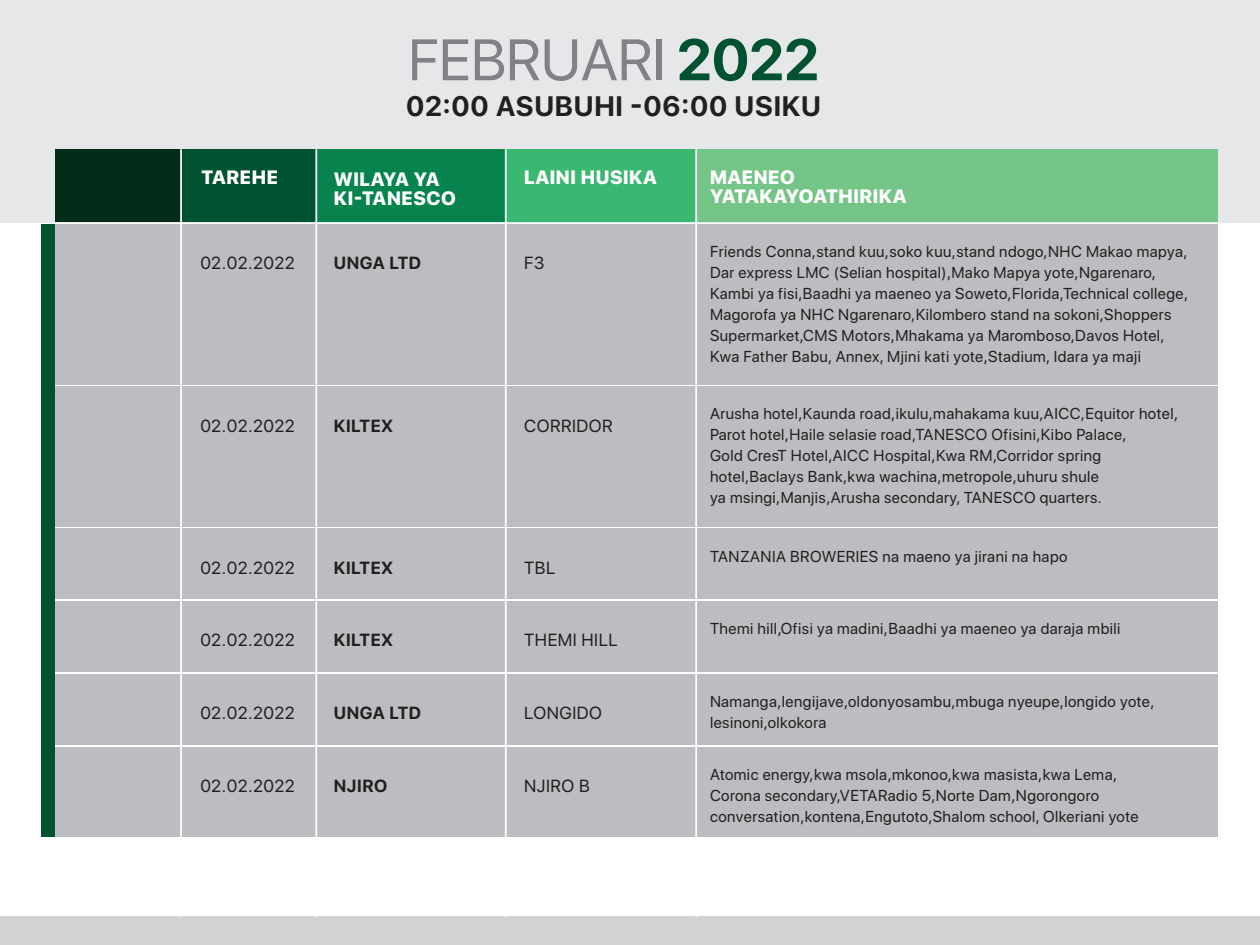
<style>
.page{position:relative;width:1260px;height:945px;background:#fff}
.page>*{position:absolute;margin:0;border:0;box-sizing:border-box;transform-origin:0 0}
.t1{font:58.1px "SF Pro Display";color:#808285}
.t2{font:700 28px "SF Pro Display";letter-spacing:.03em;color:#231f20}
.t3{font:800 19.25px/19.2px "SF Pro Display";letter-spacing:.03em;color:#fff}
.t4{font:17.5px "SF Pro Display";letter-spacing:.03em;color:#231f20}
.t5{font:700 17.5px "SF Pro Display";letter-spacing:.03em;color:#231f20}
.t6{font:15.75px/21px "SF Pro Display";letter-spacing:.03em;color:#231f20}
.s1{font-weight:700;color:#015230}
</style>
<div class="page">
<div style="left:0;top:0;width:1260px;height:222px;background:#e6e7e9"></div>
<div style="left:0;top:917px;width:1260px;height:28px;background:#d1d2d4"></div>
<div style="left:181px;top:149px;width:137px;height:73px;background:#015230"></div>
<div style="left:55px;top:149px;width:126px;height:73px;background:#012c18"></div>
<div style="left:55px;top:224px;width:1163px;height:161px;background:#bcbdc0"></div>
<div style="left:55px;top:387px;width:1163px;height:140px;background:#bcbdc0"></div>
<div style="left:55px;top:529px;width:1163px;height:70px;background:#bcbdc0"></div>
<div style="left:55px;top:601px;width:1163px;height:70px;background:#bcbdc0"></div>
<div style="left:55px;top:674px;width:1163px;height:70px;background:#bcbdc0"></div>
<div style="left:55px;top:747px;width:1163px;height:89px;background:#bcbdc0"></div>
<div style="left:506px;top:149px;width:190px;height:73px;background:#3ab771"></div>
<div style="left:696px;top:149px;width:522px;height:73px;background:#76c588"></div>
<div style="left:316px;top:149px;width:190px;height:73px;background:#07844d"></div>
<div style="left:41px;top:224px;width:14px;height:612px;background:#015230"></div>
<hr style="left:180px;top:149px;width:2px;height:768px;background:#fff">
<hr style="left:315px;top:149px;width:2px;height:768px;background:#fff">
<hr style="left:505px;top:149px;width:2px;height:768px;background:#fff">
<hr style="left:695px;top:149px;width:2px;height:768px;background:#fff">
<h1 class="t1" style="left:408px;top:15px;width:412px">FEBRUARI <span class="s1">2022</span></h1>
<p class="t3" style="left:202px;top:166px;width:78px">TAREHE</p>
<h2 class="t2" style="left:406px;top:90px;width:416px">02:00 ASUBUHI -06:00 USIKU</h2>
<p class="t3" style="left:334px;top:168px;width:123px">WILAYA YA<br>KI-TANESCO</p>
<p class="t3" style="left:524px;top:166px;width:134px">LAINI HUSIKA</p>
<p class="t3" style="left:710px;top:166px;width:198px">MAENEO<br>YATAKAYOATHIRIKA</p>
<p class="t4" style="left:200px;top:249px;width:96px">02.02.2022</p>
<p class="t5" style="left:334px;top:253px;width:89px">UNGA LTD</p>
<p class="t4" style="left:524px;top:249px;width:22px">F3</p>
<p class="t6" style="left:710px;top:241px;width:480px">Friends Conna,stand kuu,soko kuu,stand ndogo,NHC Makao mapya, Dar express LMC (Selian hospital),Mako Mapya yote,Ngarenaro, Kambi ya fisi,Baadhi ya maeneo ya Soweto,Florida,Technical college, Magorofa ya NHC Ngarenaro,Kilombero stand na sokoni,Shoppers Supermarket,CMS Motors,Mhakama ya Maromboso,Davos Hotel, Kwa Father Babu, Annex, Mjini kati yote,Stadium, Idara ya maji</p>
<p class="t4" style="left:200px;top:412px;width:96px">02.02.2022</p>
<p class="t5" style="left:334px;top:415px;width:61px">KILTEX</p>
<p class="t4" style="left:524px;top:412px;width:90px">CORRIDOR</p>
<p class="t6" style="left:710px;top:403px;width:469px">Arusha hotel,Kaunda road,ikulu,mahakama kuu,AICC,Equitor hotel, Parot hotel,Haile selasie road,TANESCO Ofisini,Kibo Palace,<br>Gold CresT Hotel,AICC Hospital,Kwa RM,Corridor spring hotel,Baclays Bank,kwa wachina,metropole,uhuru shule<br>ya msingi,Manjis,Arusha secondary, TANESCO quarters.</p>
<p class="t4" style="left:200px;top:554px;width:96px">02.02.2022</p>
<p class="t5" style="left:334px;top:558px;width:61px">KILTEX</p>
<p class="t4" style="left:524px;top:554px;width:32px">TBL</p>
<p class="t4" style="left:200px;top:627px;width:96px">02.02.2022</p>
<p class="t5" style="left:334px;top:630px;width:61px">KILTEX</p>
<p class="t4" style="left:524px;top:627px;width:95px">THEMI HILL</p>
<p class="t6" style="left:710px;top:546px;width:359px">TANZANIA BROWERIES na maeno ya jirani na hapo</p>
<p class="t6" style="left:710px;top:618px;width:412px">Themi hill,Ofisi ya madini,Baadhi ya maeneo ya daraja mbili</p>
<p class="t4" style="left:200px;top:699px;width:96px">02.02.2022</p>
<p class="t5" style="left:334px;top:703px;width:89px">UNGA LTD</p>
<p class="t4" style="left:524px;top:699px;width:79px">LONGIDO</p>
<p class="t6" style="left:710px;top:691px;width:446px">Namanga,lengijave,oldonyosambu,mbuga nyeupe,longido yote, lesinoni,olkokora</p>
<p class="t4" style="left:200px;top:772px;width:96px">02.02.2022</p>
<p class="t5" style="left:334px;top:776px;width:55px">NJIRO</p>
<p class="t4" style="left:524px;top:772px;width:67px">NJIRO B</p>
<p class="t6" style="left:710px;top:764px;width:430px">Atomic energy,kwa msola,mkonoo,kwa masista,kwa Lema,<br>Corona secondary,VETARadio 5,Norte Dam,Ngorongoro conversation,kontena,Engutoto,Shalom school, Olkeriani yote</p>
</div>
